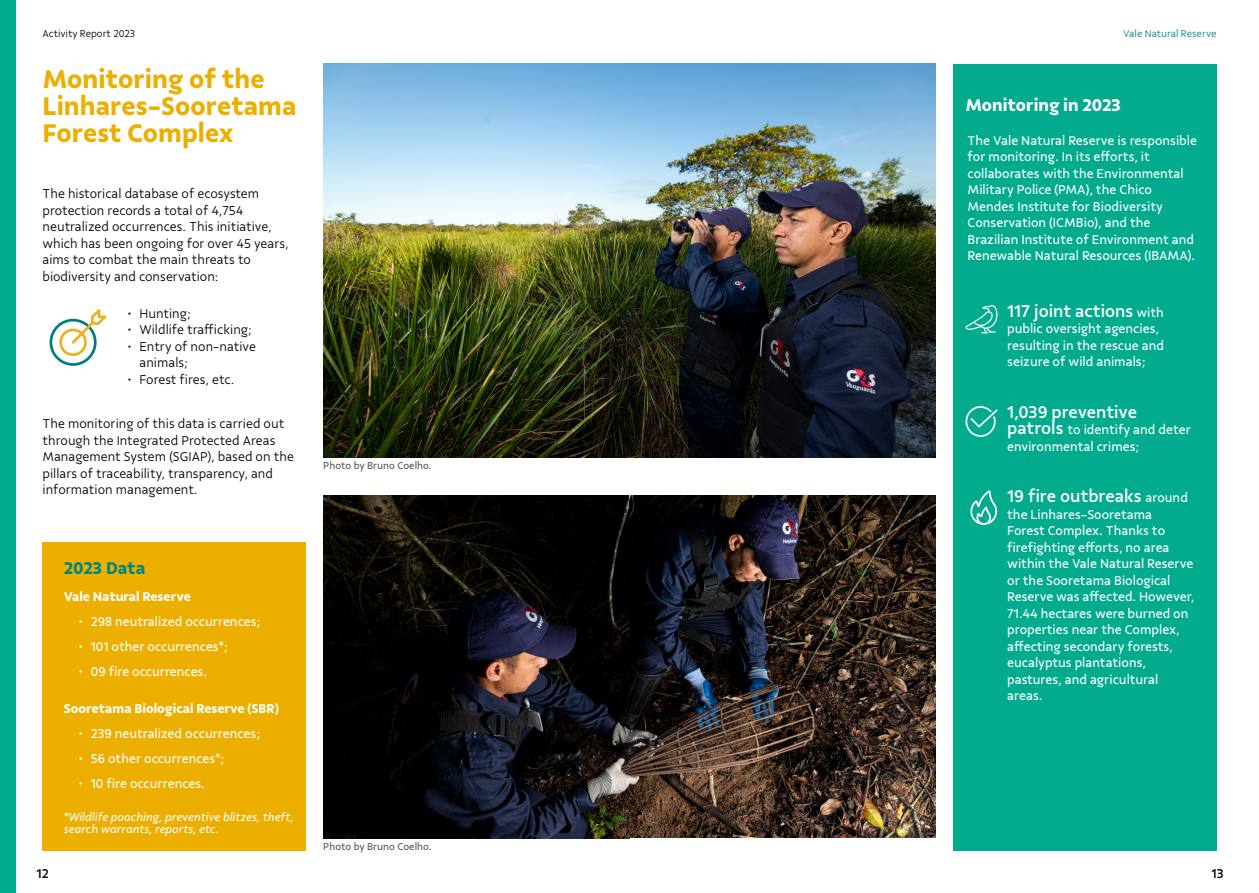
<style>
.page{position:relative;width:1259px;height:893px;background:#fff}
.page>*{position:absolute;margin:0;border:0;box-sizing:border-box;transform-origin:0 0}
.Subtítulos{font:700 27px/27px "Vale Sans";color:#ecaf00}
.t1{font:500 18px "Vale Sans";color:#fff}
.t2{font:700 18px "Vale Sans";color:#fff}
.t3{font:700 18px "Vale Sans";letter-spacing:-.005em;color:#00867d}
.t4{font:13.5px/16.5px "Vale Sans";color:#fff}
.t5{font:300 13.5px/16.5px "Vale Sans";color:#000}
.t6{font:700 13.5px "Vale Sans";color:#fff}
.t7{font:500 13.5px "Vale Sans";color:#000}
.t8{font:italic 12px/12px "Vale Sans";color:#fff}
.t9{font:10.5px "Vale Sans";color:#575756}
.t10{font:300 10.5px "Vale Sans";color:#000}
.t11{font:300 10.5px "Vale Sans";color:#00867d}
.s1{font-weight:400;font-size:13.5px}
.s2{font-weight:500;font-size:18px}
</style>
<div class="page">
<img style="left:323px;top:64px;width:612px;height:393px">
<div style="left:0;top:0;width:15px;height:893px;background:#00aa8d"></div>
<svg style="left:50px;top:309px;width:56px;height:57px"></svg>
<div style="left:43px;top:542px;width:263px;height:308px;background:#ecaf00"></div>
<img style="left:323px;top:495px;width:612px;height:343px">
<div style="left:952px;top:64px;width:264px;height:786px;background:#02ab8e"></div>
<svg style="left:970px;top:490px;width:28px;height:35px"></svg>
<svg style="left:965px;top:305px;width:32px;height:28px"></svg>
<svg style="left:965px;top:406px;width:32px;height:31px"></svg>
<p class="t10" style="left:43px;top:27px;width:94px">Activity Report 2023</p>
<p class="t11" style="left:1123px;top:27px;width:95px">Vale Natural Reserve</p>
<p class="Subtítulos" style="left:43px;top:65px;width:256px">Monitoring of the<br>Linhares-Sooretama<br>Forest Complex</p>
<p class="t5" style="left:43px;top:186px;width:248px">The historical database of ecosystem protection records a total of 4,754 neutralized occurrences. This initiative, which has been ongoing for over 45 years, aims to combat the main threats to biodiversity and conservation:</p>
<p class="t5" style="left:127px;top:305px;width:66px">• Hunting;</p>
<p class="t5" style="left:127px;top:321px;width:127px">• Wildlife trafficking;</p>
<p class="t5" style="left:139px;top:338px;width:118px;text-indent:-13px">• Entry of non-native animals;</p>
<p class="t5" style="left:127px;top:371px;width:109px">• Forest fires, etc.</p>
<p class="t5" style="left:43px;top:415px;width:253px">The monitoring of this data is carried out through the Integrated Protected Areas Management System (SGIAP), based on the pillars of traceability, transparency, and information management.</p>
<p class="t3" style="left:64px;top:557px;width:83px">2023 Data</p>
<p class="t6" style="left:64px;top:588px;width:129px">Vale Natural Reserve</p>
<p class="t4" style="left:78px;top:613px;width:184px">• 298 neutralized occurrences;</p>
<p class="t4" style="left:78px;top:638px;width:151px">• 101 other occurrences*;</p>
<p class="t4" style="left:78px;top:663px;width:131px">• 09 fire occurrences.</p>
<p class="t6" style="left:64px;top:700px;width:217px">Sooretama Biological Reserve (SBR)</p>
<p class="t4" style="left:78px;top:725px;width:184px">• 239 neutralized occurrences;</p>
<p class="t4" style="left:78px;top:750px;width:148px">• 56 other occurrences*;</p>
<p class="t4" style="left:78px;top:775px;width:128px">• 10 fire occurrences.</p>
<p class="t8" style="left:64px;top:811px;width:231px">*Wildlife poaching, preventive blitzes, theft, search warrants, reports, etc.</p>
<p class="t9" style="left:323px;top:459px;width:110px">Photo by Bruno Coelho.</p>
<p class="t9" style="left:323px;top:840px;width:110px">Photo by Bruno Coelho.</p>
<p class="t2" style="left:965px;top:94px;width:157px">Monitoring in 2023</p>
<p class="t4" style="left:967px;top:132px;width:231px">The Vale Natural Reserve is responsible for monitoring. In its efforts, it collaborates with the Environmental Military Police (PMA), the Chico Mendes Institute for Biodiversity Conservation (ICMBio), and the Brazilian Institute of Environment and Renewable Natural Resources (IBAMA).</p>
<p class="t1" style="left:1007px;top:300px;width:158px">117 joint actions <span class="s1">with</span></p>
<p class="t4" style="left:1007px;top:320px;width:158px">public oversight agencies, resulting in the rescue and seizure of wild animals;</p>
<p class="t1" style="left:1007px;top:401px;width:131px">1,039 preventive</p>
<p class="t4" style="left:1007px;top:421px;width:185px"><span class="s2">patrols</span> to identify and deter environmental crimes;</p>
<p class="t1" style="left:1007px;top:485px;width:182px">19 fire outbreaks <span class="s1">around</span></p>
<p class="t4" style="left:1007px;top:506px;width:189px">the Linhares-Sooretama<br>Forest Complex. Thanks to firefighting efforts, no area within the Vale Natural Reserve or the Sooretama Biological<br>Reserve was affected. However,<br>71.44 hectares were burned on properties near the Complex, affecting secondary forests, eucalyptus plantations, pastures, and agricultural areas.</p>
<p class="t7" style="left:36px;top:865px;width:14px">12</p>
<p class="t7" style="left:1211px;top:865px;width:14px">13</p>
</div>
